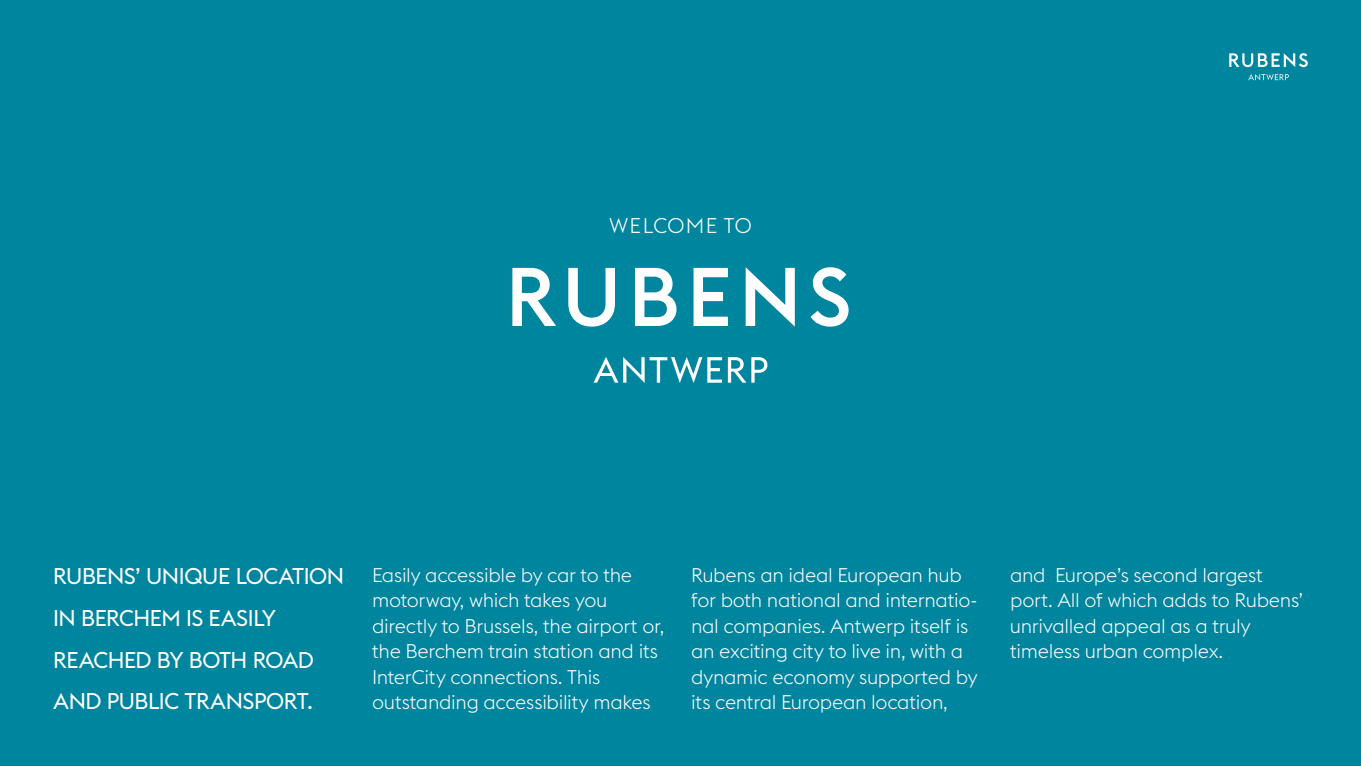
<style>
.page{position:relative;width:1361px;height:766px;background:#fff}
.page>*{position:absolute;margin:0;border:0;box-sizing:border-box;transform-origin:0 0}
.t1{font:22.5px/41.7px "Euclid Flex";letter-spacing:-.02em;color:#fff}
.t2{font:300 21px "Euclid Flex";letter-spacing:.055em;color:#fff}
.t3{font:300 19.5px/25.5px "Euclid Flex";letter-spacing:-.02em;color:#fff}
</style>
<div class="page">
<div style="left:0;top:0;width:1361px;height:765px;background:#00859f"></div>
<svg style="left:512px;top:267px;width:336px;height:116px"></svg>
<svg style="left:1229px;top:53px;width:78px;height:14px"></svg>
<svg style="left:1248px;top:74px;width:41px;height:6px"></svg>
<p class="t2" style="left:609px;top:213px;width:144px">WELCOME TO</p>
<p class="t1" style="left:53px;top:555px;width:293px">RUBENS’ UNIQUE LOCATION<br>IN BERCHEM IS EASILY<br>REACHED BY BOTH ROAD<br>AND PUBLIC TRANSPORT.</p>
<p class="t3" style="left:372px;top:562px;width:294px">Easily accessible by car to the motorway, which takes you directly to Brussels, the airport or, the Berchem train station and its<br>InterCity connections. This outstanding accessibility makes</p>
<p class="t3" style="left:691px;top:562px;width:288px">Rubens an ideal European hub for both national and internatio&shy;nal companies. Antwerp itself is an exciting city to live in, with a dynamic economy supported by its central European location,</p>
<p class="t3" style="left:1010px;top:562px;width:295px">and Europe’s second largest port. All of which adds to Rubens’ unrivalled appeal as a truly timeless urban complex.</p>
</div>
